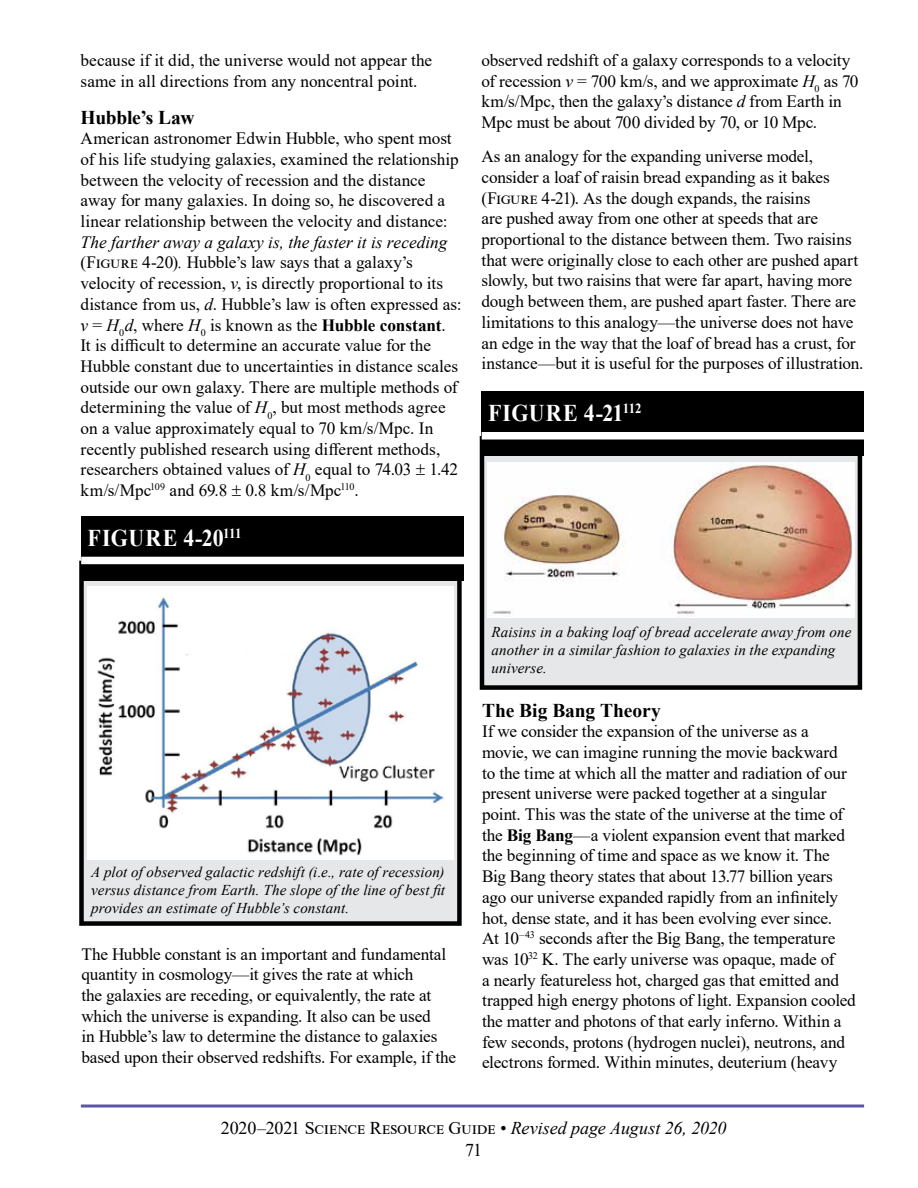
<style>
.page{position:relative;width:918px;height:1188px;background:#fff}
.page>*{position:absolute;margin:0;border:0;box-sizing:border-box;transform-origin:0 0}
.t1{font:700 24px "Times New Roman";letter-spacing:.03em;color:#fff;scale:.92 1}
.t2{font:700 19.5px "Times New Roman";letter-spacing:-.005em;color:#000}
.t3{font:18px/21.6px "Times New Roman";letter-spacing:-.005em;color:#000;text-align:center}
.t4{font:17.25px/20.7px "Times New Roman";letter-spacing:-.005em;color:#000}
.t5{font:italic 15px/18px "Times New Roman";letter-spacing:.005em;color:#000;text-align:justify}
.s1{font-style:italic}
.s2{font-weight:700}
</style>
<div class="page">
<hr style="left:81px;top:1105px;width:783px;height:3px;background:#5b57a6">
<div style="left:79px;top:561px;width:383px;height:365px;background:#e6e7e8;border:4px solid #000"></div>
<div style="left:81px;top:516px;width:383px;height:64px;background:#000"></div>
<img style="left:87px;top:587px;width:367px;height:272px">
<div style="left:81px;top:557px;width:390px;height:7px;background:#fff"></div>
<div style="left:480px;top:436px;width:382px;height:254px;background:#e6e7e8;border:4px solid #000"></div>
<div style="left:482px;top:391px;width:382px;height:65px;background:#000"></div>
<img style="left:488px;top:462px;width:366px;height:156px">
<div style="left:482px;top:432px;width:390px;height:8px;background:#fff"></div>
<p class="t4" style="left:81px;top:49px;width:353px">because if it did, the universe would not appear the same in all directions from any noncentral point.</p>
<p class="t2" style="left:81px;top:103px;width:115px">Hubble’s Law</p>
<p class="t4" style="left:81px;top:128px;width:380px">American astronomer Edwin Hubble, who spent most of his life studying galaxies, examined the relationship between the velocity of recession and the distance away for many galaxies. In doing so, he discovered a linear relationship between the velocity and distance:</p>
<p class="t4" style="left:81px;top:231px;width:382px"><span class="s1">The farther away a galaxy is, the faster it is receding </span>(Figure 4-20)<span class="s1">.</span> Hubble’s law says that a galaxy’s velocity of recession, <span class="s1">v</span>, is directly proportional to its distance from us, <span class="s1">d</span>. Hubble’s law is often expressed as: <span class="s1">v</span> = <span class="s1">H</span><sub>0</sub><span class="s1">d</span>, where <span class="s1">H</span><sub>0</sub> is known as the <span class="s2">Hubble constant</span>.<br>It is difficult to determine an accurate value for the Hubble constant due to uncertainties in distance scales outside our own galaxy. There are multiple methods of determining the value of <span class="s1">H</span><sub>0</sub>, but most methods agree on a value approximately equal to 70 km/s/Mpc. In recently published research using different methods, researchers obtained values of <span class="s1">H</span><sub>0</sub> equal to 74.03 1.42 km/s/Mpc<sup>109</sup> and 69.8 0.8 km/s/Mpc<sup>110</sup>.</p>
<h1 class="t1" style="left:88px;top:521px;width:169px">FIGURE 4-20<sup>111</sup></h1>
<p class="t4" style="left:482px;top:49px;width:379px">observed redshift of a galaxy corresponds to a velocity of recession <span class="s1">v</span> = 700 km/s, and we approximate <span class="s1">H</span><sub>0</sub> as 70 km/s/Mpc, then the galaxy’s distance <span class="s1">d</span> from Earth in Mpc must be about 700 divided by 70, or 10 Mpc.</p>
<p class="t4" style="left:482px;top:146px;width:383px">As an analogy for the expanding universe model, consider a loaf of raisin bread expanding as it bakes (Figure 4-21). As the dough expands, the raisins<br>are pushed away from one other at speeds that are proportional to the distance between them. Two raisins that were originally close to each other are pushed apart slowly, but two raisins that were far apart, having more dough between them, are pushed apart faster. There are limitations to this analogy—the universe does not have an edge in the way that the loaf of bread has a crust, for instance—but it is useful for the purposes of illustration.</p>
<h1 class="t1" style="left:488px;top:396px;width:168px">FIGURE 4-21<sup>112</sup></h1>
<p class="t5" style="left:91px;top:862px;width:355px">A plot of observed galactic redshift (i.e., rate of recession) versus distance from Earth. The slope of the line of best fit provides an estimate of Hubble’s constant.</p>
<p class="t4" style="left:81px;top:943px;width:376px">The Hubble constant is an important and fundamental quantity in cosmology—it gives the rate at which<br>the galaxies are receding, or equivalently, the rate at which the universe is expanding. It also can be used<br>in Hubble’s law to determine the distance to galaxies based upon their observed redshifts. For example, if the</p>
<p class="t5" style="left:492px;top:622px;width:361px;text-align:left">Raisins in a baking loaf of bread accelerate away from one another in a similar fashion to galaxies in the expanding universe.</p>
<p class="t2" style="left:482px;top:696px;width:180px">The Big Bang Theory</p>
<p class="t4" style="left:482px;top:721px;width:375px">If we consider the expansion of the universe as a movie, we can imagine running the movie backward<br>to the time at which all the matter and radiation of our present universe were packed together at a singular point. This was the state of the universe at the time of the <span class="s2">Big Bang</span>—a violent expansion event that marked the beginning of time and space as we know it. The Big Bang theory states that about 13.77 billion years ago our universe expanded rapidly from an infinitely hot, dense state, and it has been evolving ever since.<br>At 10<sup>–43</sup> seconds after the Big Bang, the temperature was 10<sup>32</sup> K. The early universe was opaque, made of<br>a nearly featureless hot, charged gas that emitted and trapped high energy photons of light. Expansion cooled the matter and photons of that early inferno. Within a few seconds, protons (hydrogen nuclei), neutrons, and electrons formed. Within minutes, deuterium (heavy</p>
<p class="t3" style="left:221px;top:1117px;width:507px">2020–2021 Science Resource Guide <span class="s1">• Revised page August 26, 2020<br></span>71</p>
</div>
